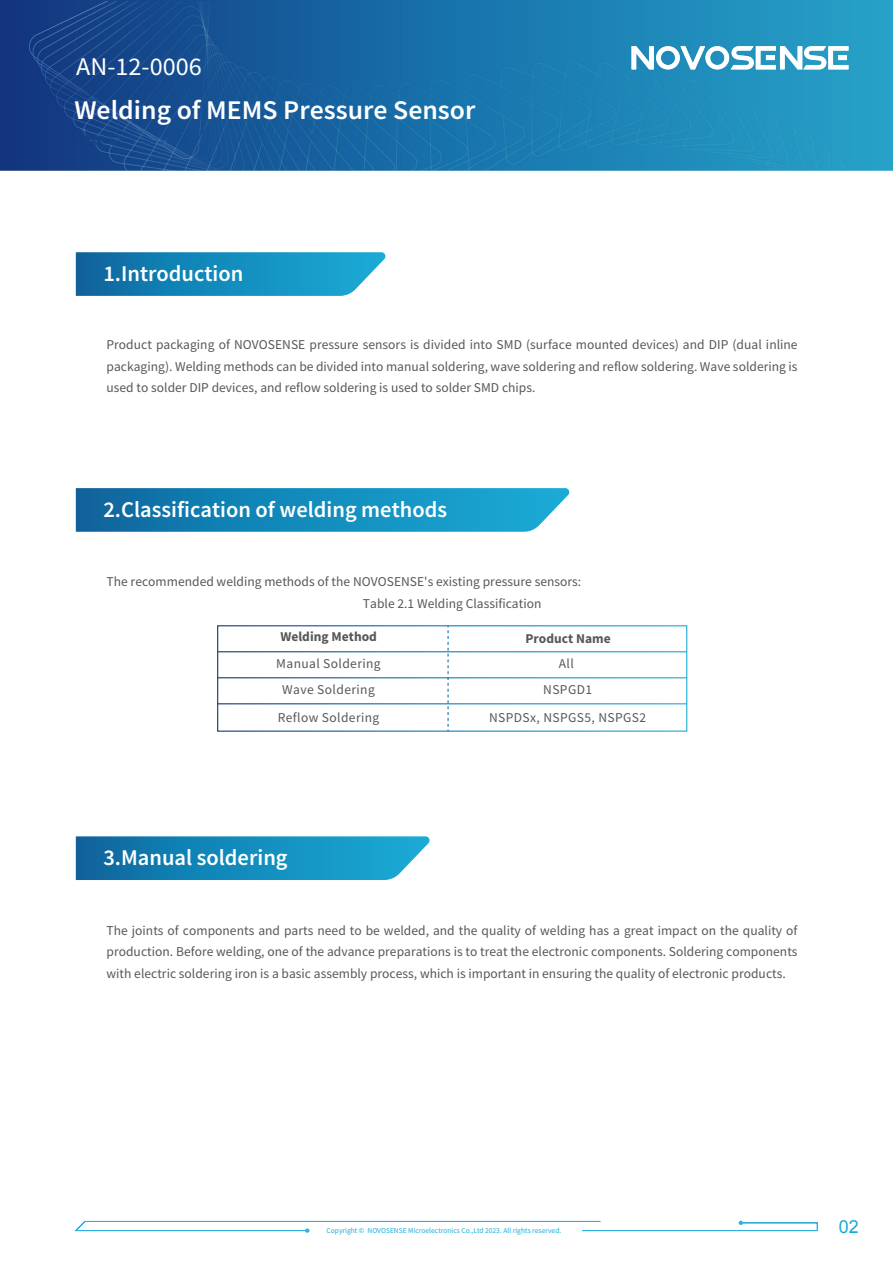
<style>
.page{position:relative;width:893px;height:1263px;background:#fff}
.page>*{position:absolute;margin:0;border:0;box-sizing:border-box;transform-origin:0 0}
.t1{font:600 27px "Source Sans Pro";color:#fff}
.t2{font:25.5px "Source Sans Pro";color:#fff}
.t3{font:600 22.5px "Source Sans Pro";color:#fff}
.t4{font:18px "Arial";color:#1ca9d4}
.t5{font:13.5px/21.8px "Source Sans Pro";color:#585757;text-align:justify}
.t6{font:13.5px/26px "Source Sans Pro";letter-spacing:.03em;color:#585757;text-align:center}
.t7{font:700 13.5px "Source Sans Pro";color:#585757}
.t8{font:7.5px "Source Sans Pro";color:#1eadd6}
</style>
<div class="page">
<img style="left:0;top:0;width:893px;height:170px">
<svg style="left:76px;top:252px;width:310px;height:44px;background:#2190be"></svg>
<svg style="left:74px;top:1221px;width:744px;height:12px"></svg>
<svg style="left:632px;top:46px;width:216px;height:23px"></svg>
<svg style="left:76px;top:488px;width:494px;height:44px;background:#1d8ebe"></svg>
<svg style="left:76px;top:836px;width:354px;height:44px;background:#1f8fbe"></svg>
<svg style="left:448px;top:626px;width:1px;height:105px"></svg>
<h2 class="t2" style="left:76px;top:51px;width:127px">AN-12-0006</h2>
<h1 class="t1" style="left:74px;top:92px;width:403px">Welding of MEMS Pressure Sensor</h1>
<h3 class="t3" style="left:103px;top:258px;width:142px">1.Introduction</h3>
<p class="t5" style="left:107px;top:333px;width:693px">Product packaging of NOVOSENSE pressure sensors is divided into SMD (surface mounted devices) and DIP (dual inline packaging). Welding methods can be divided into manual soldering, wave soldering and reflow soldering. Wave soldering is used to solder DIP devices, and reflow soldering is used to solder SMD chips.</p>
<h3 class="t3" style="left:103px;top:494px;width:345px">2.Classification of welding methods</h3>
<p class="t5" style="left:107px;top:571px;width:476px">The recommended welding methods of the NOVOSENSE's existing pressure sensors:</p>
<p class="t5" style="left:363px;top:593px;width:180px">Table 2.1 Welding Classification</p>
<p class="t7" style="left:280px;top:628px;width:98px">Welding Method</p>
<p class="t7" style="left:525px;top:629px;width:87px">Product Name</p>
<p class="t6" style="left:276px;top:651px;width:106px">Manual Soldering</p>
<p class="t6" style="left:543px;top:651px;width:50px">All<br>NSPGD1</p>
<p class="t6" style="left:278px;top:704px;width:103px">Reflow Soldering</p>
<p class="t6" style="left:489px;top:704px;width:159px">NSPDSx, NSPGS5, NSPGS2</p>
<p class="t6" style="left:282px;top:677px;width:94px">Wave Soldering</p>
<h3 class="t3" style="left:103px;top:843px;width:186px">3.Manual soldering</h3>
<p class="t5" style="left:107px;top:919px;width:693px">The joints of components and parts need to be welded, and the quality of welding has a great impact on the quality of production. Before welding, one of the advance preparations is to treat the electronic components. Soldering components with electric soldering iron is a basic assembly process, which is important in ensuring the quality of electronic products.</p>
<p class="t8" style="left:327px;top:1226px;width:236px">Copyright © NOVOSENSE Microelectronics Co.,Ltd 2023. All rights reserved.</p>
<h3 class="t4" style="left:839px;top:1215px;width:22px">02</h3>
</div>
